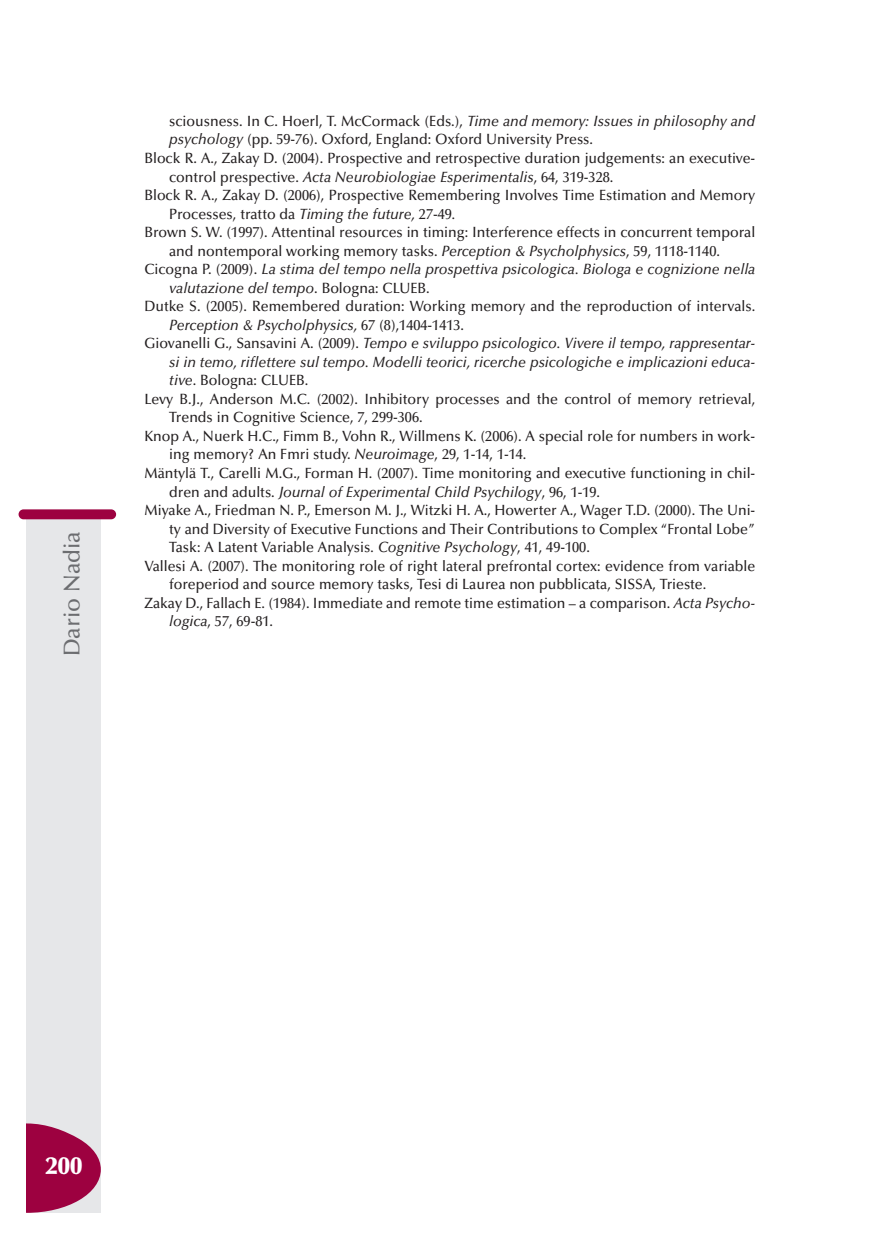
<style>
.page{position:relative;width:869px;height:1241px;background:#fff}
.page>*{position:absolute;margin:0;border:0;box-sizing:border-box;transform-origin:0 0}
.t1{font:900 24.5px "Optima";color:#fff}
.t2{font:500 22.75px "Optima";color:#6c6d70}
.t3{font:500 14.88px "Optima";color:#231f20;scale:.95 1}
.t4{font:italic 500 14.88px "Optima";color:#231f20;scale:.95 1}
.s1{font-style:italic}
.s2{font-style:normal}
</style>
<div class="page">
<div style="left:27px;top:517px;width:74px;height:695px;background:#e6e7e9"></div>
<div style="left:19px;top:509px;width:97px;height:10px;background:#9d0140;border-radius:5px"></div>
<svg style="left:26px;top:1122px;width:75px;height:90px"></svg>
<p class="t2" style="left:63px;top:656px;width:127px;rotate:-90deg">Dario Nadia</p>
<p class="t3" style="left:169px;top:115px;width:618px">sciousness. In C. Hoerl, T. McCormack (Eds.), <span class="s1">Time and memory: Issues in philosophy and</span></p>
<p class="t3" style="left:169px;top:134px;width:447px"><span class="s1">psychology</span> (pp. 59-76). Oxford, England: Oxford University Press.</p>
<p class="t3" style="left:144px;top:152px;width:644px">Block R. A., Zakay D. (2004). Prospective and retrospective duration judgements: an executive-</p>
<p class="t4" style="left:169px;top:171px;width:469px"><span class="s2">control prespective.</span> Acta Neurobiologiae Esperimentalis<span class="s2">, 64, 319-328.</span></p>
<p class="t3" style="left:144px;top:189px;width:644px">Block R. A., Zakay D. (2006), Prospective Remembering Involves Time Estimation and Memory</p>
<p class="t3" style="left:169px;top:208px;width:302px">Processes, tratto da <span class="s1">Timing the future,</span> 27-49<span class="s1">.</span></p>
<p class="t3" style="left:144px;top:226px;width:644px">Brown S. W. (1997). Attentinal resources in timing: Interference effects in concurrent temporal</p>
<p class="t3" style="left:169px;top:245px;width:581px">and nontemporal working memory tasks. <span class="s1">Perception &amp; Psycholphysics</span>, 59, 1118-1140.</p>
<p class="t4" style="left:144px;top:263px;width:644px"><span class="s2">Cicogna P. (2009).</span> La stima del tempo nella prospettiva psicologica. Biologa e cognizione nella</p>
<p class="t4" style="left:169px;top:282px;width:276px">valutazione del tempo<span class="s2">. Bologna: CLUEB.</span></p>
<p class="t3" style="left:144px;top:300px;width:644px">Dutke S. (2005). Remembered duration: Working memory and the reproduction of intervals.</p>
<p class="t4" style="left:169px;top:319px;width:312px">Perception &amp; Psycholphysics, <span class="s2">67 (8),1404-1413.</span></p>
<p class="t4" style="left:144px;top:337px;width:644px"><span class="s2">Giovanelli G., Sansavini A. (2009).</span> Tempo e sviluppo psicologico. Vivere il tempo, rappresentar-</p>
<p class="t4" style="left:169px;top:356px;width:618px">si in temo, riflettere sul tempo. Modelli teorici, ricerche psicologiche e implicazioni educa-</p>
<p class="t3" style="left:169px;top:374px;width:148px"><span class="s1">tive</span>. Bologna: CLUEB.</p>
<p class="t3" style="left:144px;top:393px;width:644px">Levy B.J., Anderson M.C. (2002). Inhibitory processes and the control of memory retrieval,</p>
<p class="t3" style="left:169px;top:411px;width:268px">Trends in Cognitive Science, 7, 299-306.</p>
<p class="t3" style="left:144px;top:430px;width:644px">Knop A., Nuerk H.C., Fimm B., Vohn R., Willmens K. (2006). A special role for numbers in work-</p>
<p class="t3" style="left:169px;top:448px;width:377px">ing memory? An Fmri study. <span class="s1">Neuroimage</span>, 29, 1-14, 1-14.</p>
<p class="t3" style="left:144px;top:467px;width:644px">Mäntylä T., Carelli M.G., Forman H. (2007). Time monitoring and executive functioning in chil-</p>
<p class="t4" style="left:169px;top:485px;width:455px"><span class="s2">dren and adults.</span> Journal of Experimental Child Psychilogy<span class="s2">, 96, 1-19.</span></p>
<p class="t3" style="left:144px;top:504px;width:644px">Miyake A., Friedman N. P., Emerson M. J., Witzki H. A., Howerter A., Wager T.D. (2000). The Uni-</p>
<p class="t3" style="left:169px;top:522px;width:618px">ty and Diversity of Executive Functions and Their Contributions to Complex “Frontal Lobe”</p>
<p class="t3" style="left:169px;top:541px;width:444px">Task: A Latent Variable Analysis<span class="s1">. Cognitive Psychology</span>, 41, 49-100.</p>
<p class="t3" style="left:144px;top:559px;width:644px">Vallesi A. (2007). The monitoring role of right lateral prefrontal cortex: evidence from variable</p>
<p class="t3" style="left:169px;top:578px;width:566px">foreperiod and source memory tasks, Tesi di Laurea non pubblicata, SISSA, Trieste.</p>
<p class="t3" style="left:144px;top:597px;width:644px">Zakay D., Fallach E. (1984). Immediate and remote time estimation – a comparison. <span class="s1">Acta Psycho-</span></p>
<p class="t3" style="left:169px;top:615px;width:111px"><span class="s1">logica</span>, 57, 69-81.</p>
<p class="t1" style="left:45px;top:1155px;width:38px">200</p>
</div>
